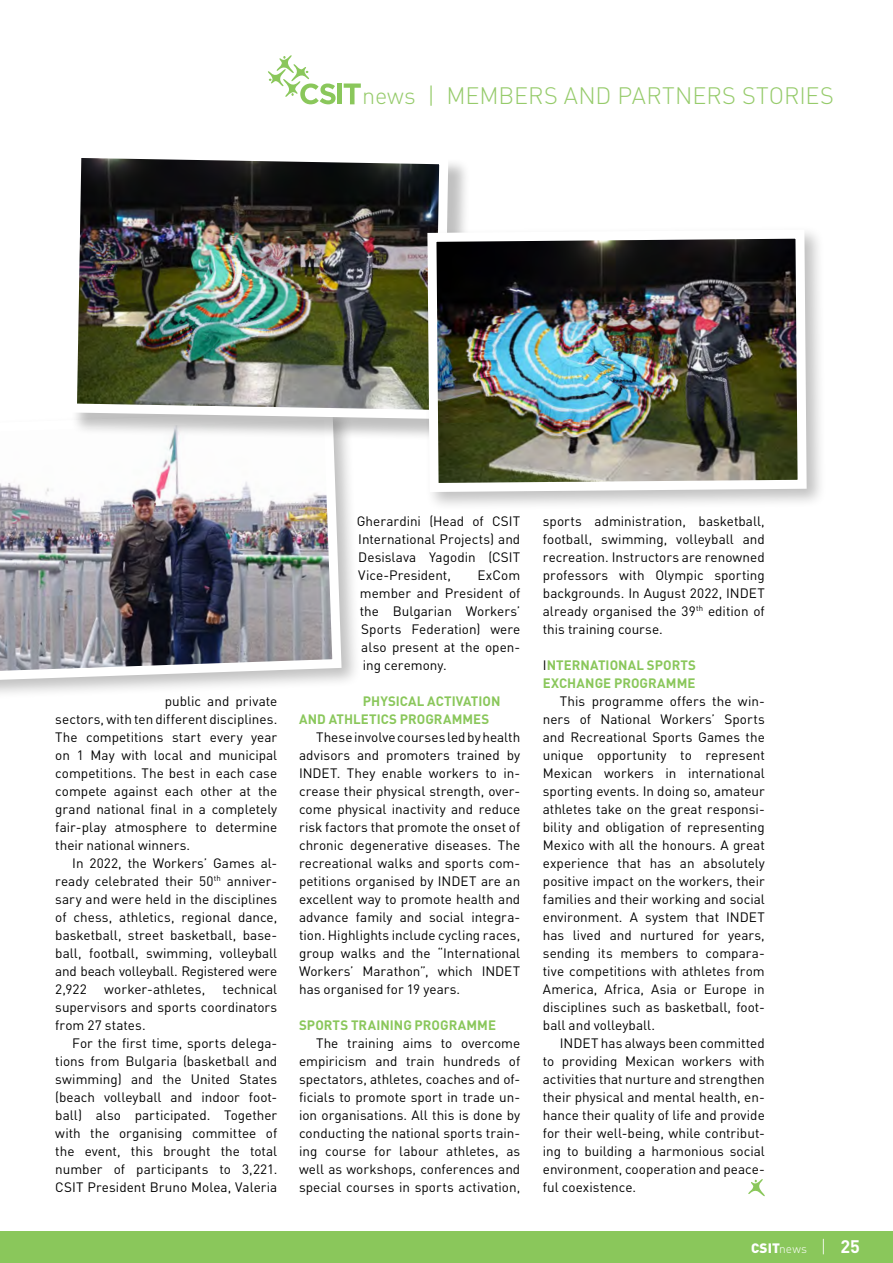
<style>
.page{position:relative;width:893px;height:1263px;background:#fff}
.page>*{position:absolute;margin:0;border:0;box-sizing:border-box;transform-origin:0 0}
.t1{font:300 23.55px "DIN Pro";color:#96cb6b}
.t2{font:13.5px/18px "DIN Pro";color:#000;text-align:justify}
.t3{font:700 13.5px/18px "DIN Pro";letter-spacing:.005em;color:#8ac75b}
.t4{font:900 13.5px "DIN Pro";color:#fff}
.s1{font-weight:400;color:#000}
.s2{font-weight:300;font-size:12px}
.s3{font-weight:300;font-size:18px}
.s4{font-weight:700;font-size:18px}
</style>
<div class="page">
<div style="left:0;top:1231px;width:893px;height:32px;background:#8ac75b"></div>
<svg style="left:748px;top:1179px;width:17px;height:17px"></svg>
<div style="left:0;top:407px;width:361px;height:293px;background:#000;opacity:.25"></div>
<img style="left:0;top:407px;width:346px;height:278px">
<div style="left:71px;top:152px;width:400px;height:290px;background:#000;opacity:.25"></div>
<img style="left:63px;top:152px;width:390px;height:272px">
<div style="left:423px;top:225px;width:403px;height:287px;background:#000;opacity:.25"></div>
<img style="left:423px;top:225px;width:388px;height:272px">
<svg style="left:268px;top:55px;width:68px;height:49px"></svg>
<svg style="left:344px;top:83px;width:17px;height:21px"></svg>
<div style="left:337px;top:83px;width:5px;height:21px;background:#8ac75b"></div>
<h1 class="t1" style="left:362px;top:80px;width:473px">news | MEMBERS AND PARTNERS STORIES</h1>
<p class="t2" style="left:55px;top:691px;width:224px;text-indent:109px">public and private sectors, with ten different disciplines.<br>The competitions start every year on 1 May with local and municipal competitions. The best in each case compete against each other at the grand national final in a completely fair-play atmosphere to determine their national winners.</p>
<p class="t2" style="left:55px;top:853px;width:224px;text-indent:17px">In 2022, the Workers’ Games al&shy;ready celebrated their 50<sup>th</sup> anniver&shy;sary and were held in the disciplines of chess, athletics, regional dance, basketball, street basketball, base&shy;ball, football, swimming, volleyball and beach volleyball. Registered were 2,922</p>
<p class="t2" style="left:55px;top:979px;width:223px;text-indent:167px">technical supervisors and sports coordinators from 27 states.</p>
<p class="t2" style="left:55px;top:1033px;width:224px;text-indent:17px">For the first time, sports delega&shy;tions from Bulgaria (basketball and swimming) and the United States (beach volleyball and indoor foot&shy;ball) also participated. Together with the organising committee of the event, this brought the total number of participants to 3,221.<br>CSIT President Bruno Molea, Valeria</p>
<p class="t2" style="left:104px;top:979px;width:102px">worker-athletes,</p>
<p class="t2" style="left:357px;top:511px;width:165px">Gherardini (Head of CSIT International Projects) and Desislava Yagodin (CSIT Vice-President,</p>
<p class="t2" style="left:360px;top:565px;width:162px;text-indent:118px">ExCom member and President of the Bulgarian Workers’ Sports Federation) were also present at the open&shy;ing ceremony.</p>
<p class="t3" style="left:299px;top:691px;width:203px;text-indent:64px">PHYSICAL ACTIVATION<br>AND ATHLETICS PROGRAMMES</p>
<p class="t2" style="left:299px;top:727px;width:223px;text-indent:17px">These involve courses led by health advisors and promoters trained by INDET. They enable workers to in&shy;crease their physical strength, over&shy;come physical inactivity and reduce risk factors that promote the onset of chronic degenerative diseases. The recreational walks and sports com&shy;petitions organised by INDET are an excellent way to promote health and advance family and social integra&shy;tion. Highlights include cycling races, group walks and the “International Workers’ Marathon”, which INDET has organised for 19 years.</p>
<p class="t3" style="left:299px;top:1015px;width:198px">SPORTS TRAINING PROGRAMME</p>
<p class="t2" style="left:299px;top:1033px;width:223px;text-indent:17px">The training aims to overcome empiricism and train hundreds of spectators, athletes, coaches and of&shy;ficials to promote sport in trade un&shy;ion organisations. All this is done by conducting the national sports train&shy;ing course for labour athletes, as well as workshops, conferences and special courses in sports activation,</p>
<p class="t2" style="left:543px;top:511px;width:223px">sports administration, basketball, football, swimming, volleyball and recreation. Instructors are renowned professors with Olympic sporting backgrounds. In August 2022, INDET already organised the 39<sup>th</sup> edition of this training course.</p>
<p class="t3" style="left:543px;top:655px;width:155px"><span class="s1">I</span>NTERNATIONAL SPORTS<br>EXCHANGE PROGRAMME</p>
<p class="t2" style="left:543px;top:691px;width:223px;text-indent:17px">This programme offers the win&shy;ners of National Workers’ Sports and Recreational Sports Games the unique opportunity to represent Mexican workers in international sporting events. In doing so, amateur athletes take on the great responsi&shy;bility and obligation of representing Mexico with all the honours. A great experience that has an absolutely positive impact on the workers, their families and their working and social environment. A system that INDET has lived and nurtured for years, sending its members to compara&shy;tive competitions with athletes from America, Africa, Asia or Europe in disciplines such as basketball, foot&shy;ball and volleyball.</p>
<p class="t2" style="left:543px;top:1033px;width:223px;text-indent:17px">INDET has always been committed to providing Mexican workers with activities that nurture and strengthen their physical and mental health, en&shy;hance their quality of life and provide for their well-being, while contribut&shy;ing to building a harmonious social environment, cooperation and peace&shy;ful coexistence.</p>
<p class="t4" style="left:751px;top:1239px;width:110px">CSIT<span class="s2">news</span> <span class="s3">|</span> <span class="s4">25</span></p>
</div>
